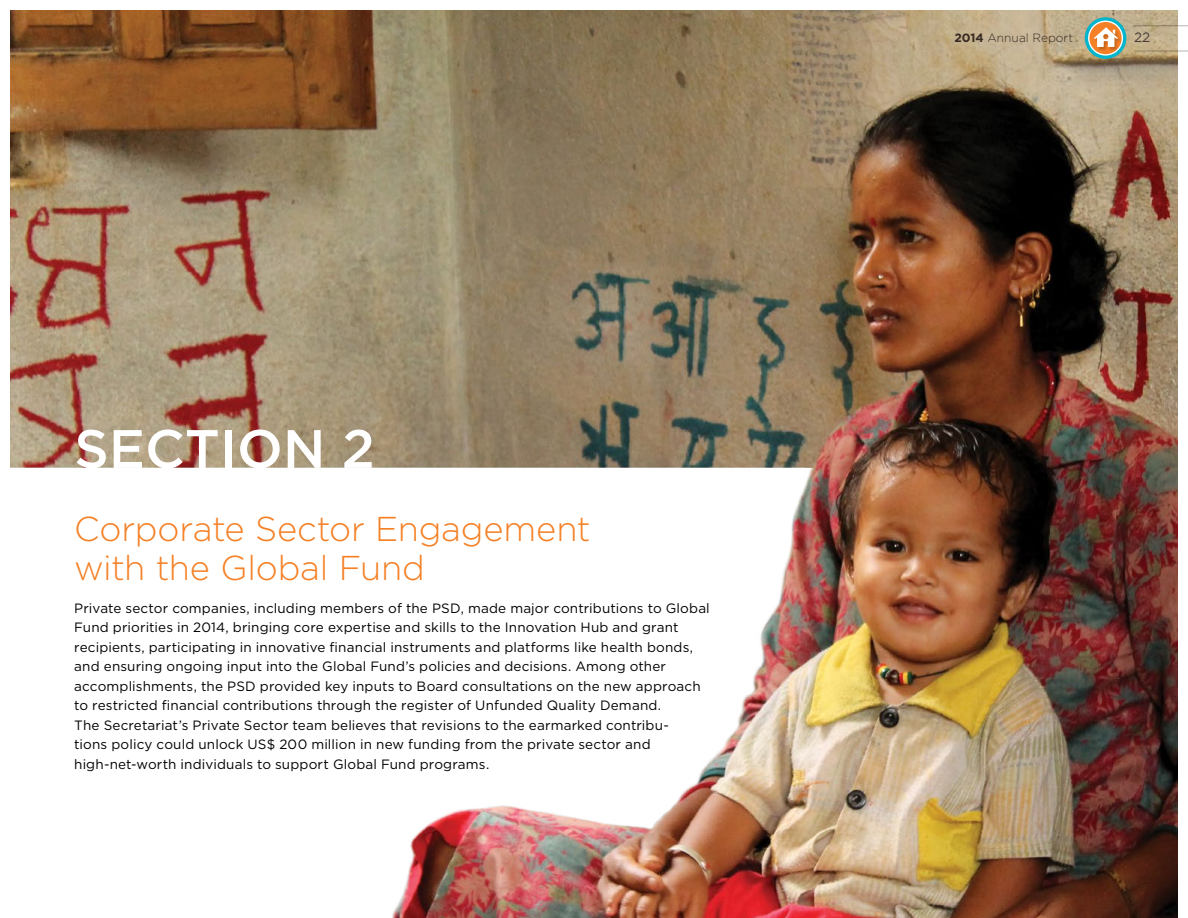
<style>
.page{position:relative;width:1188px;height:918px;background:#fff}
.page>*{position:absolute;margin:0;border:0;box-sizing:border-box;transform-origin:0 0}
.t1{font:500 54px "Gotham";color:#fff}
.t2{font:300 34.5px/39px "Gotham";letter-spacing:-.005em;color:#f58025}
.t3{font:13.5px/19.5px "Gotham";letter-spacing:.01em;color:#000}
.t4{font:13.5px "Gotham";color:#483a3c}
.t5{font:300 12px "Gotham";color:#483a3c}
.s1{font-weight:700}
</style>
<div class="page">
<img style="left:11px;top:11px;width:1166px;height:907px">
<hr style="left:1134px;top:25px;width:54px;height:1px;background:#bab3b4">
<hr style="left:1134px;top:51px;width:54px;height:1px;background:#bab3b4">
<svg style="left:1087px;top:20px;width:37px;height:37px"></svg>
<div style="left:1085px;top:17px;width:41px;height:42px;border:4px solid #00b5cc;border-radius:50%"></div>
<svg style="left:1089px;top:21px;width:33px;height:34px"></svg>
<div style="left:1088px;top:21px;width:35px;height:35px;border:1px solid #fff;border-radius:50%"></div>
<div style="left:1094px;top:27px;width:28px;height:24px;background:#000;opacity:.2"></div>
<svg style="left:1094px;top:27px;width:24px;height:20px"></svg>
<h1 class="t1" style="left:74px;top:413px;width:71px">SECTION</h1>
<h1 class="t1" style="left:342px;top:413px;width:35px">2</h1>
<h2 class="t2" style="left:74px;top:508px;width:518px">Corporate Sector Engagement with the Global Fund</h2>
<p class="t3" style="left:74px;top:598px;width:637px">Private sector companies, including members of the PSD, made major contributions to Global Fund priorities in 2014, bringing core expertise and skills to the Innovation Hub and grant recipients, participating in innovative financial instruments and platforms like health bonds, and ensuring ongoing input into the Global Fund’s policies and decisions. Among other accomplishments, the PSD provided key inputs to Board consultations on the new approach to restricted financial contributions through the register of Unfunded Quality Demand.<br>The Secretariat’s Private Sector team believes that revisions to the earmarked contribu-<br>tions policy could unlock US$ 200 million in new funding from the private sector and high-net-worth individuals to support Global Fund programs.</p>
<p class="t5" style="left:954px;top:30px;width:120px"><span class="s1">2014</span> Annual Report</p>
<p class="t4" style="left:1134px;top:29px;width:18px">22</p>
</div>
